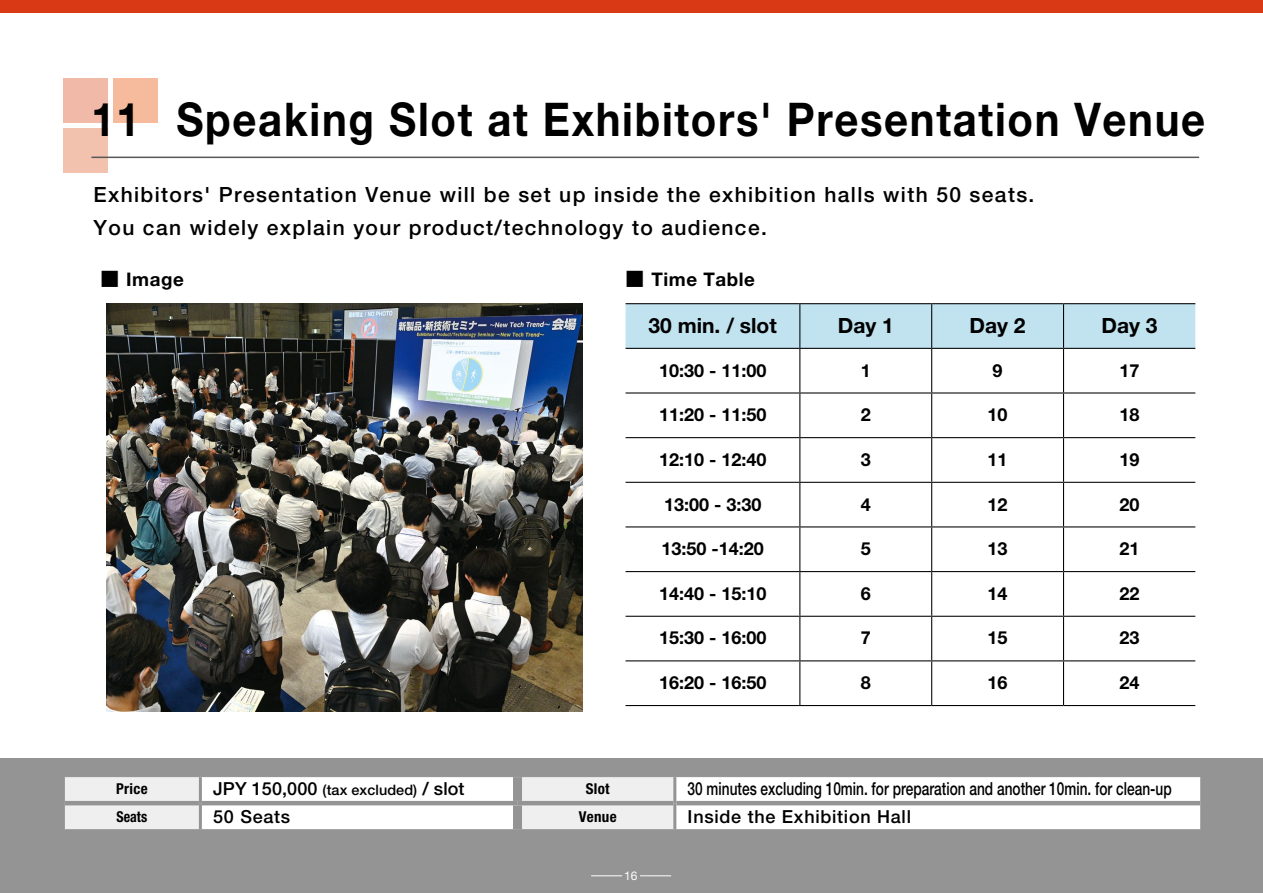
<style>
.page{position:relative;width:1263px;height:893px;background:#fff}
.page>*{position:absolute;margin:0;border:0;box-sizing:border-box;transform-origin:0 0}
.t1{font:700 46.5px "Helvetica Neue LT Std";letter-spacing:.04em;color:#000;scale:.9 1}
.t2{font:500 21px/33px "Helvetica Neue LT Std";letter-spacing:.065em;color:#000}
.t3{font:700 21px "Helvetica Neue LT Std";color:#000}
.t4{font:700 18.75px "Helvetica Neue LT Std";letter-spacing:.03em;color:#000}
.t5{font:700 18px "Helvetica Neue LT Std";color:#000}
.t6{font:500 18px "Helvetica Neue LT Std";color:#000;scale:.76 1}
.t7{font:500 18px "Helvetica Neue LT Std";color:#000}
.t8{font:500 18px "Helvetica Neue LT Std";letter-spacing:.04em;color:#000}
.t9{font:700 condensed 15px "Helvetica Neue LT Std";letter-spacing:.02em;color:#000}
.t10{font:700 condensed 15px "Helvetica Neue LT Std";letter-spacing:.02em;color:#000;scale:.93 1}
.t11{font:12px "Helvetica Neue LT Std";color:#fff}
.s1{font-family:"Gothic MB101 Pro"}
.s2{font-size:14.4px}
</style>
<div class="page">
<div style="left:113px;top:79px;width:44px;height:44px;background:#f6bb9c"></div>
<div style="left:64px;top:79px;width:44px;height:44px;background:#f1baa8"></div>
<div style="left:64px;top:128px;width:44px;height:44px;background:#f2c2af"></div>
<div style="left:0;top:0;width:1263px;height:13px;background:#da3916"></div>
<img style="left:106px;top:303px;width:477px;height:408px">
<div style="left:0;top:758px;width:1263px;height:135px;background:#949495"></div>
<hr style="left:591px;top:875px;width:31px;height:1px;background:#fff">
<hr style="left:640px;top:875px;width:31px;height:1px;background:#fff">
<hr style="left:91px;top:157px;width:1108px;height:1px;background:#5a5757">
<div style="left:676px;top:777px;width:524px;height:52px;background:#fff"></div>
<svg style="left:64px;top:777px;width:609px;height:52px;background:#f5f5f5"></svg>
<svg style="left:1200px;top:777px;width:1px;height:52px"></svg>
<div style="left:513px;top:777px;width:9px;height:24px;background:#949495"></div>
<div style="left:513px;top:805px;width:9px;height:24px;background:#949495"></div>
<hr style="left:65px;top:801px;width:134px;height:4px;background:#949495">
<hr style="left:202px;top:801px;width:315px;height:4px;background:#949495">
<hr style="left:517px;top:801px;width:156px;height:4px;background:#949495">
<hr style="left:676px;top:801px;width:524px;height:4px;background:#949495">
<hr style="left:199px;top:777px;width:3px;height:26px;background:#949495">
<hr style="left:199px;top:803px;width:3px;height:26px;background:#949495">
<div style="left:625px;top:304px;width:570px;height:44px;background:#c1e3f0"></div>
<hr style="left:625px;top:303px;width:175px;height:1px;background:#000">
<hr style="left:800px;top:303px;width:132px;height:1px;background:#000">
<hr style="left:799px;top:304px;width:1px;height:44px;background:#000">
<hr style="left:932px;top:303px;width:131px;height:1px;background:#000">
<hr style="left:931px;top:304px;width:1px;height:44px;background:#000">
<hr style="left:1063px;top:303px;width:132px;height:1px;background:#000">
<hr style="left:1063px;top:304px;width:1px;height:44px;background:#000">
<hr style="left:625px;top:348px;width:175px;height:1px;background:#000">
<hr style="left:800px;top:348px;width:132px;height:1px;background:#000">
<hr style="left:799px;top:349px;width:1px;height:43px;background:#000">
<hr style="left:932px;top:348px;width:131px;height:1px;background:#000">
<hr style="left:931px;top:349px;width:1px;height:43px;background:#000">
<hr style="left:1063px;top:348px;width:132px;height:1px;background:#000">
<hr style="left:1063px;top:349px;width:1px;height:43px;background:#000">
<hr style="left:625px;top:392px;width:175px;height:1px;background:#000">
<hr style="left:800px;top:392px;width:132px;height:1px;background:#000">
<hr style="left:799px;top:393px;width:1px;height:44px;background:#000">
<hr style="left:932px;top:392px;width:131px;height:1px;background:#000">
<hr style="left:931px;top:393px;width:1px;height:44px;background:#000">
<hr style="left:1063px;top:392px;width:132px;height:1px;background:#000">
<hr style="left:1063px;top:393px;width:1px;height:44px;background:#000">
<hr style="left:625px;top:437px;width:175px;height:1px;background:#000">
<hr style="left:800px;top:437px;width:132px;height:1px;background:#000">
<hr style="left:799px;top:438px;width:1px;height:44px;background:#000">
<hr style="left:932px;top:437px;width:131px;height:1px;background:#000">
<hr style="left:931px;top:438px;width:1px;height:44px;background:#000">
<hr style="left:1063px;top:437px;width:132px;height:1px;background:#000">
<hr style="left:1063px;top:438px;width:1px;height:44px;background:#000">
<hr style="left:625px;top:482px;width:175px;height:1px;background:#000">
<hr style="left:800px;top:482px;width:132px;height:1px;background:#000">
<hr style="left:799px;top:483px;width:1px;height:43px;background:#000">
<hr style="left:932px;top:482px;width:131px;height:1px;background:#000">
<hr style="left:931px;top:483px;width:1px;height:43px;background:#000">
<hr style="left:1063px;top:482px;width:132px;height:1px;background:#000">
<hr style="left:1063px;top:483px;width:1px;height:43px;background:#000">
<hr style="left:625px;top:526px;width:175px;height:1px;background:#000">
<hr style="left:800px;top:526px;width:132px;height:1px;background:#000">
<hr style="left:799px;top:527px;width:1px;height:44px;background:#000">
<hr style="left:932px;top:526px;width:131px;height:1px;background:#000">
<hr style="left:931px;top:527px;width:1px;height:44px;background:#000">
<hr style="left:1063px;top:526px;width:132px;height:1px;background:#000">
<hr style="left:1063px;top:527px;width:1px;height:44px;background:#000">
<hr style="left:625px;top:571px;width:175px;height:1px;background:#000">
<hr style="left:800px;top:571px;width:132px;height:1px;background:#000">
<hr style="left:799px;top:572px;width:1px;height:44px;background:#000">
<hr style="left:932px;top:571px;width:131px;height:1px;background:#000">
<hr style="left:931px;top:572px;width:1px;height:44px;background:#000">
<hr style="left:1063px;top:571px;width:132px;height:1px;background:#000">
<hr style="left:1063px;top:572px;width:1px;height:44px;background:#000">
<hr style="left:625px;top:616px;width:175px;height:1px;background:#000">
<hr style="left:800px;top:616px;width:132px;height:1px;background:#000">
<hr style="left:799px;top:617px;width:1px;height:43px;background:#000">
<hr style="left:932px;top:616px;width:131px;height:1px;background:#000">
<hr style="left:931px;top:617px;width:1px;height:43px;background:#000">
<hr style="left:1063px;top:616px;width:132px;height:1px;background:#000">
<hr style="left:1063px;top:617px;width:1px;height:43px;background:#000">
<hr style="left:625px;top:660px;width:175px;height:1px;background:#000">
<hr style="left:800px;top:660px;width:132px;height:1px;background:#000">
<hr style="left:799px;top:661px;width:1px;height:44px;background:#000">
<hr style="left:932px;top:660px;width:131px;height:1px;background:#000">
<hr style="left:931px;top:661px;width:1px;height:44px;background:#000">
<hr style="left:1063px;top:660px;width:132px;height:1px;background:#000">
<hr style="left:1063px;top:661px;width:1px;height:44px;background:#000">
<hr style="left:625px;top:705px;width:175px;height:1px;background:#000">
<hr style="left:800px;top:705px;width:132px;height:1px;background:#000">
<hr style="left:932px;top:705px;width:131px;height:1px;background:#000">
<hr style="left:1063px;top:705px;width:132px;height:1px;background:#000">
<h1 class="t1" style="left:91px;top:91px;width:1239px">11 Speaking Slot at Exhibitors' Presentation Venue</h1>
<p class="t2" style="left:94px;top:177px;width:942px">Exhibitors' Presentation Venue will be set up inside the exhibition halls with 50 seats.<br>You can widely explain your product/technology to audience.</p>
<p class="t4" style="left:625px;top:267px;width:131px"><span class="s1">■</span> Time Table</p>
<p class="t3" style="left:648px;top:312px;width:130px">30 min. / slot</p>
<p class="t3" style="left:838px;top:312px;width:58px">Day 1</p>
<p class="t3" style="left:970px;top:312px;width:58px">Day 2</p>
<p class="t3" style="left:1101px;top:312px;width:58px">Day 3</p>
<p class="t5" style="left:659px;top:359px;width:109px">10:30 - 11:00</p>
<p class="t5" style="left:861px;top:359px;width:12px">1</p>
<p class="t5" style="left:993px;top:359px;width:12px">9</p>
<p class="t5" style="left:1119px;top:359px;width:22px">17</p>
<p class="t5" style="left:659px;top:404px;width:109px">11:20 - 11:50</p>
<p class="t5" style="left:861px;top:404px;width:12px">2</p>
<p class="t5" style="left:987px;top:404px;width:22px">10</p>
<p class="t5" style="left:1119px;top:404px;width:22px">18</p>
<p class="t5" style="left:659px;top:448px;width:109px">12:10 - 12:40</p>
<p class="t5" style="left:861px;top:448px;width:12px">3</p>
<p class="t5" style="left:987px;top:448px;width:22px">11</p>
<p class="t5" style="left:1119px;top:448px;width:22px">19</p>
<p class="t5" style="left:664px;top:493px;width:99px">13:00 - 3:30</p>
<p class="t5" style="left:861px;top:493px;width:12px">4</p>
<p class="t5" style="left:987px;top:493px;width:22px">12</p>
<p class="t5" style="left:1119px;top:493px;width:22px">20</p>
<p class="t5" style="left:661px;top:538px;width:104px">13:50 -14:20</p>
<p class="t5" style="left:861px;top:538px;width:12px">5</p>
<p class="t5" style="left:987px;top:538px;width:22px">13</p>
<p class="t5" style="left:1119px;top:538px;width:22px">21</p>
<p class="t5" style="left:659px;top:582px;width:109px">14:40 - 15:10</p>
<p class="t5" style="left:861px;top:582px;width:12px">6</p>
<p class="t5" style="left:987px;top:582px;width:22px">14</p>
<p class="t5" style="left:1119px;top:582px;width:22px">22</p>
<p class="t5" style="left:659px;top:627px;width:109px">15:30 - 16:00</p>
<p class="t5" style="left:861px;top:627px;width:12px">7</p>
<p class="t5" style="left:987px;top:627px;width:22px">15</p>
<p class="t5" style="left:1119px;top:627px;width:22px">23</p>
<p class="t5" style="left:659px;top:672px;width:109px">16:20 - 16:50</p>
<p class="t5" style="left:861px;top:672px;width:12px">8</p>
<p class="t5" style="left:987px;top:672px;width:22px">16</p>
<p class="t5" style="left:1119px;top:672px;width:22px">24</p>
<p class="t4" style="left:100px;top:267px;width:85px"><span class="s1">■</span> Image</p>
<p class="t9" style="left:116px;top:779px;width:33px">Price</p>
<p class="t7" style="left:213px;top:778px;width:253px">JPY 150,000 <span class="s2">(tax excluded)</span> / slot</p>
<p class="t9" style="left:586px;top:779px;width:25px">Slot</p>
<p class="t6" style="left:688px;top:778px;width:638px">30 minutes excluding 10min. for preparation and another 10min. for clean-up</p>
<p class="t10" style="left:116px;top:808px;width:35px">Seats</p>
<p class="t7" style="left:213px;top:806px;width:79px">50 Seats</p>
<p class="t9" style="left:579px;top:808px;width:39px">Venue</p>
<p class="t8" style="left:688px;top:806px;width:225px">Inside the Exhibition Hall</p>
<p class="t11" style="left:624px;top:868px;width:15px">16</p>
</div>
